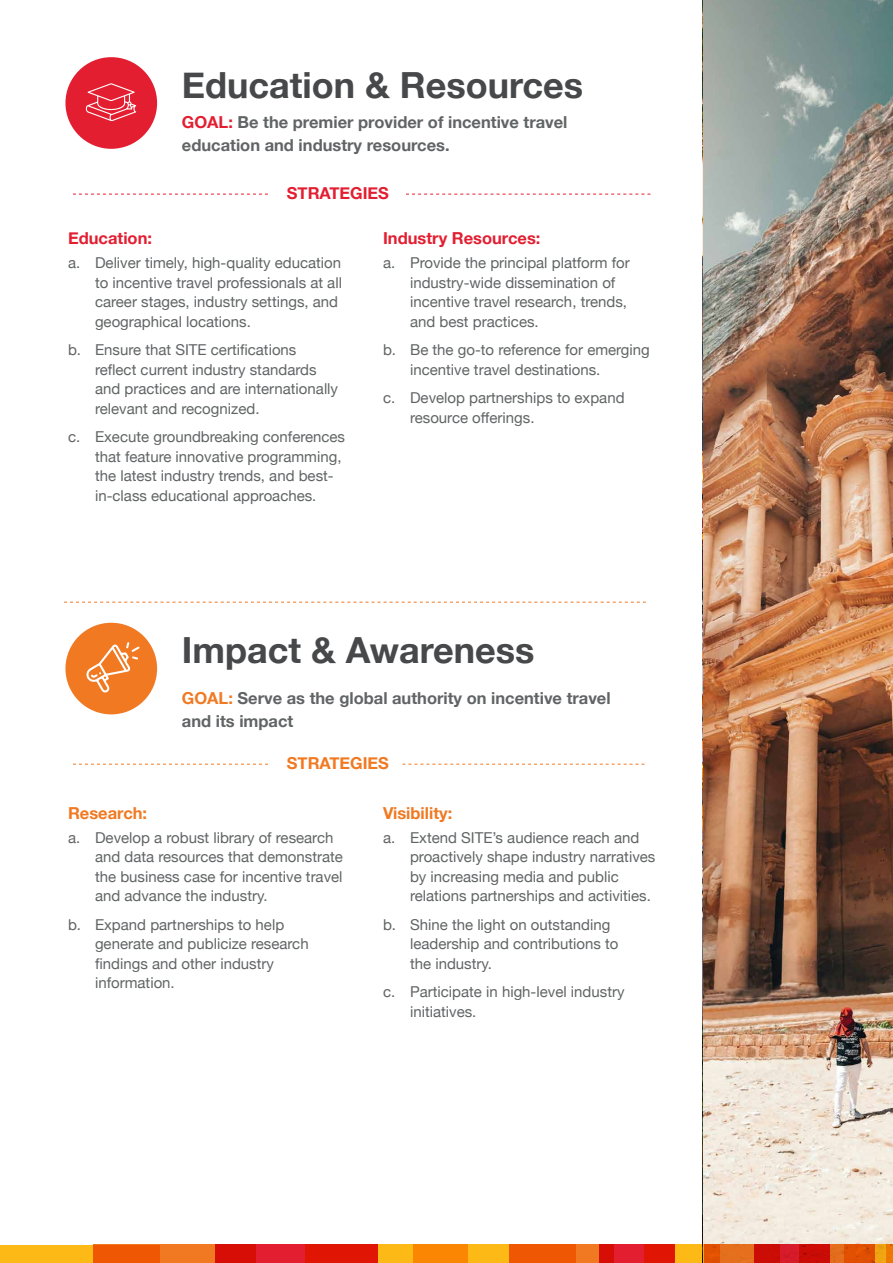
<style>
.page{position:relative;width:893px;height:1263px;background:#fff}
.page>*{position:absolute;margin:0;border:0;box-sizing:border-box;transform-origin:0 0}
.t1{font:700 36px "Helvetica Neue";color:#47484a}
.t2{font:700 16.5px/22.5px "Helvetica Neue";color:#616465}
.t3{font:700 16.5px "Helvetica Neue";color:#e31e31}
.t4{font:700 16.5px "Helvetica Neue";color:#f17922}
.t5{font:15px/19.5px "Helvetica Neue";color:#616465}
.s1{color:#e31e31}
.s2{color:#f17922}
</style>
<div class="page">
<img style="left:703px;top:0;width:190px;height:1245px">
<div style="left:65px;top:57px;width:92px;height:92px;background:#e31e31;border-radius:50%"></div>
<svg style="left:86px;top:83px;width:50px;height:38px"></svg>
<div style="left:65px;top:623px;width:92px;height:91px;background:#f17922;border-radius:50%"></div>
<svg style="left:86px;top:642px;width:53px;height:51px"></svg>
<svg style="left:73px;top:194px;width:195px;height:1px"></svg>
<svg style="left:406px;top:194px;width:244px;height:1px"></svg>
<svg style="left:73px;top:764px;width:195px;height:1px"></svg>
<svg style="left:402px;top:764px;width:242px;height:1px"></svg>
<svg style="left:64px;top:602px;width:582px;height:1px"></svg>
<div style="left:0;top:1245px;width:160px;height:18px;background:#fdb916"></div>
<svg style="left:94px;top:1245px;width:121px;height:18px;fill:#ef5702"></svg>
<svg style="left:215px;top:1245px;width:90px;height:18px;fill:#e31e31"></svg>
<svg style="left:305px;top:1245px;width:108px;height:18px;fill:#e11504"></svg>
<svg style="left:413px;top:1245px;width:96px;height:18px;fill:#fb8601"></svg>
<svg style="left:509px;top:1245px;width:90px;height:18px;fill:#ef5702"></svg>
<svg style="left:599px;top:1245px;width:45px;height:18px"></svg>
<svg style="left:644px;top:1245px;width:60px;height:18px"></svg>
<svg style="left:704px;top:1245px;width:50px;height:18px"></svg>
<svg style="left:754px;top:1245px;width:45px;height:18px"></svg>
<svg style="left:799px;top:1245px;width:45px;height:18px"></svg>
<svg style="left:844px;top:1245px;width:42px;height:18px"></svg>
<div style="left:886px;top:1245px;width:7px;height:18px;background:#ee7801"></div>
<h1 class="t1" style="left:182px;top:57px;width:403px">Education &amp; Resources</h1>
<p class="t2" style="left:182px;top:112px;width:387px"><span class="s1">GOAL:</span> Be the premier provider of incentive travel education and industry resources.</p>
<p class="t3" style="left:287px;top:180px;width:104px">STRATEGIES</p>
<p class="t3" style="left:68px;top:225px;width:86px">Education:</p>
<p class="t5" style="left:95px;top:254px;width:248px;text-indent:-27px">a. Deliver timely, high-quality education to incentive travel professionals at all career stages, industry settings, and geographical locations.</p>
<p class="t5" style="left:95px;top:341px;width:245px;text-indent:-27px">b. Ensure that SITE certifications reflect current industry standards and practices and are internationally relevant and recognized.</p>
<p class="t5" style="left:95px;top:428px;width:252px;text-indent:-27px">c. Execute groundbreaking conferences that feature innovative programming, the latest industry trends, and best&shy;in-class educational approaches.</p>
<p class="t3" style="left:383px;top:225px;width:159px">Industry Resources:</p>
<p class="t5" style="left:410px;top:254px;width:221px;text-indent:-27px">a. Provide the principal platform for industry-wide dissemination of incentive travel research, trends, and best practices.</p>
<p class="t5" style="left:410px;top:341px;width:241px;text-indent:-27px">b. Be the go-to reference for emerging incentive travel destinations.</p>
<p class="t5" style="left:410px;top:389px;width:216px;text-indent:-27px">c. Develop partnerships to expand resource offerings.</p>
<h1 class="t1" style="left:182px;top:622px;width:354px">Impact &amp; Awareness</h1>
<p class="t2" style="left:182px;top:688px;width:430px"><span class="s2">GOAL:</span> Serve as the global authority on incentive travel and its impact</p>
<p class="t4" style="left:287px;top:750px;width:104px">STRATEGIES</p>
<p class="t4" style="left:68px;top:800px;width:81px">Research:</p>
<p class="t5" style="left:95px;top:829px;width:249px;text-indent:-27px">a. Develop a robust library of research and data resources that demonstrate the business case for incentive travel and advance the industry.</p>
<p class="t5" style="left:95px;top:916px;width:215px;text-indent:-27px">b. Expand partnerships to help generate and publicize research findings and other industry information.</p>
<p class="t4" style="left:383px;top:800px;width:71px">Visibility:</p>
<p class="t5" style="left:410px;top:829px;width:247px;text-indent:-27px">a. Extend SITE’s audience reach and proactively shape industry narratives by increasing media and public relations partnerships and activities.</p>
<p class="t5" style="left:410px;top:916px;width:210px;text-indent:-27px">b. Shine the light on outstanding leadership and contributions to the industry.</p>
<p class="t5" style="left:410px;top:983px;width:216px;text-indent:-27px">c. Participate in high-level industry initiatives.</p>
</div>
